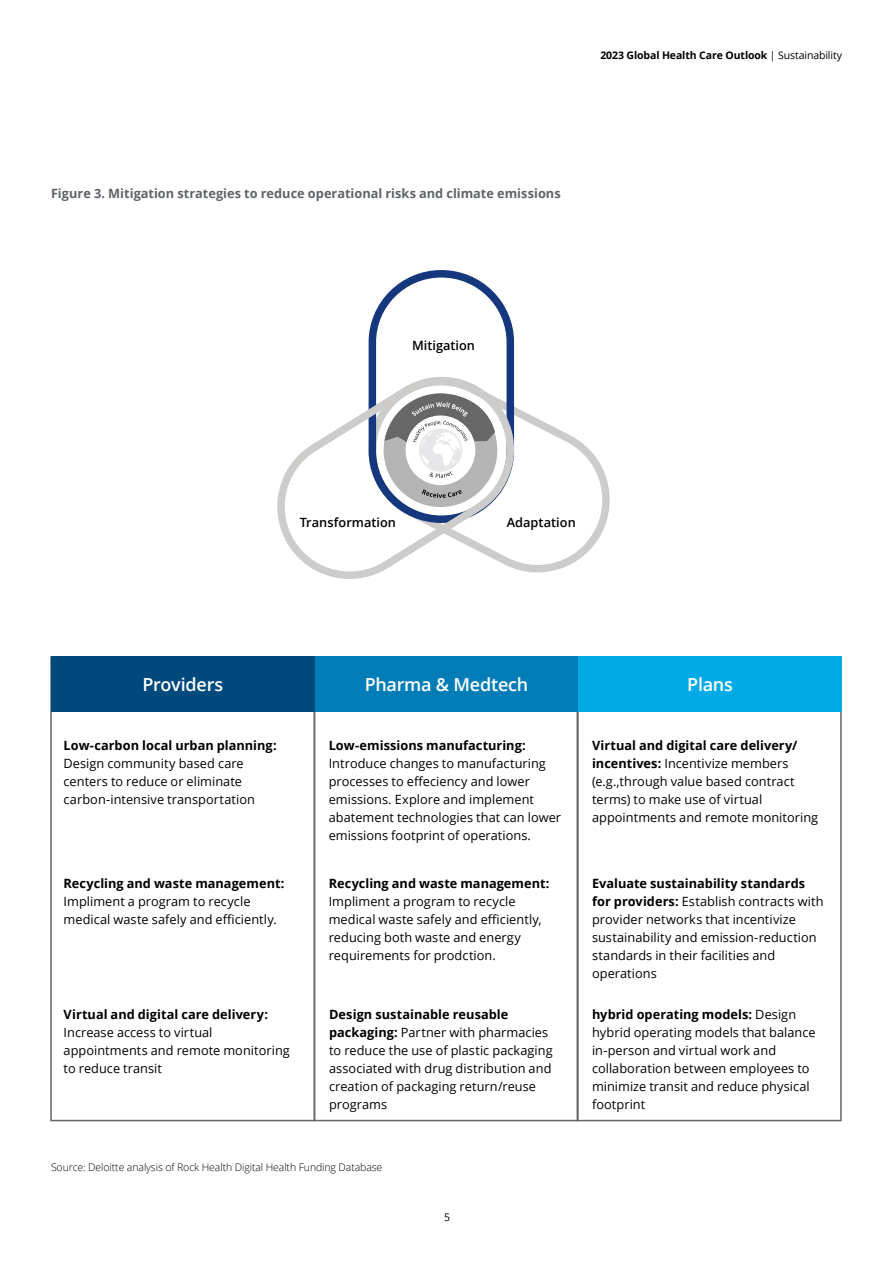
<style>
.page{position:relative;width:893px;height:1263px;background:#fff}
.page>*{position:absolute;margin:0;border:0;box-sizing:border-box;transform-origin:0 0}
.t1{font:600 18px "Open Sans";letter-spacing:-.015em;color:#fff}
.t2{font:12.75px/18px "Open Sans";letter-spacing:.005em;color:#000}
.t3{font:700 12.75px "Open Sans";color:#000}
.t4{font:700 12.75px "Open Sans";color:#5f636a}
.t5{font:600 12.75px "Open Sans";color:#000}
.t6{font:300 10.5px "Open Sans";letter-spacing:-.01em;color:#000}
.t7{font:700 10.5px "Open Sans";letter-spacing:-.01em;color:#000}
.t8{font:10.5px "Open Sans";color:#000}
.s1{font-weight:400}
.s2{font-weight:700}
</style>
<div class="page">
<svg style="left:520px;top:410px;width:90px;height:163px"></svg>
<div style="left:369px;top:270px;width:145px;height:253px;border:8px solid #14377d;border-radius:69px"></div>
<svg style="left:277px;top:361px;width:243px;height:218px"></svg>
<div style="left:50px;top:656px;width:265px;height:465px;border:2px solid #686768"></div>
<div style="left:576px;top:656px;width:266px;height:465px;border:2px solid #686768"></div>
<div style="left:51px;top:656px;width:264px;height:55px;background:#00497c"></div>
<div style="left:315px;top:656px;width:263px;height:55px;background:#007db6"></div>
<div style="left:578px;top:656px;width:264px;height:55px;background:#00aae7"></div>
<p class="t7" style="left:600px;top:48px;width:243px">2023 Global Health Care Outlook <span class="s1">| Sustainability</span></p>
<p class="t4" style="left:51px;top:184px;width:511px">Figure 3. Mitigation strategies to reduce operational risks and climate emissions</p>
<p class="t5" style="left:412px;top:337px;width:65px">Mitigation</p>
<p class="t5" style="left:300px;top:514px;width:98px">Transformation</p>
<p class="t5" style="left:507px;top:514px;width:71px">Adaptation</p>
<h1 class="t1" style="left:142px;top:672px;width:82px">Providers</h1>
<h1 class="t1" style="left:365px;top:672px;width:165px">Pharma &amp; Medtech</h1>
<h1 class="t1" style="left:687px;top:672px;width:47px">Plans</h1>
<p class="t3" style="left:64px;top:736px;width:215px">Low-carbon local urban planning:</p>
<p class="t2" style="left:64px;top:754px;width:193px">Design community based care centers to reduce or eliminate carbon-intensive transportation</p>
<p class="t3" style="left:64px;top:874px;width:222px">Recycling and waste management:</p>
<p class="t2" style="left:64px;top:892px;width:215px">Impliment a program to recycle medical waste safely and efficiently.</p>
<p class="t3" style="left:64px;top:1005px;width:206px">Virtual and digital care delivery:</p>
<p class="t2" style="left:64px;top:1023px;width:228px">Increase access to virtual appointments and remote monitoring to reduce transit</p>
<p class="t3" style="left:329px;top:736px;width:199px">Low-emissions manufacturing:</p>
<p class="t2" style="left:329px;top:754px;width:234px">Introduce changes to manufacturing processes to effeciency and lower emissions. Explore and implement abatement technologies that can lower emissions footprint of operations.</p>
<p class="t3" style="left:329px;top:874px;width:222px">Recycling and waste management:</p>
<p class="t2" style="left:329px;top:892px;width:214px">Impliment a program to recycle medical waste safely and efficiently, reducing both waste and energy requirements for prodction.</p>
<p class="t2" style="left:592px;top:736px;width:228px"><span class="s2">Virtual and digital care delivery/ incentives:</span> Incentivize members (e.g.,through value based contract terms) to make use of virtual appointments and remote monitoring</p>
<p class="t2" style="left:592px;top:874px;width:233px"><span class="s2">Evaluate sustainability standards for providers:</span> Establish contracts with provider networks that incentivize sustainability and emission-reduction standards in their facilities and operations</p>
<p class="t2" style="left:329px;top:1005px;width:225px"><span class="s2">Design sustainable reusable packaging:</span> Partner with pharmacies to reduce the use of plastic packaging associated with drug distribution and creation of packaging return/reuse programs</p>
<p class="t2" style="left:592px;top:1005px;width:225px"><span class="s2">hybrid operating models:</span> Design hybrid operating models that balance in-person and virtual work and collaboration between employees to minimize transit and reduce physical footprint</p>
<p class="t6" style="left:51px;top:1160px;width:333px">Source: Deloitte analysis of Rock Health Digital Health Funding Database</p>
<p class="t8" style="left:444px;top:1210px;width:8px">5</p>
</div>
